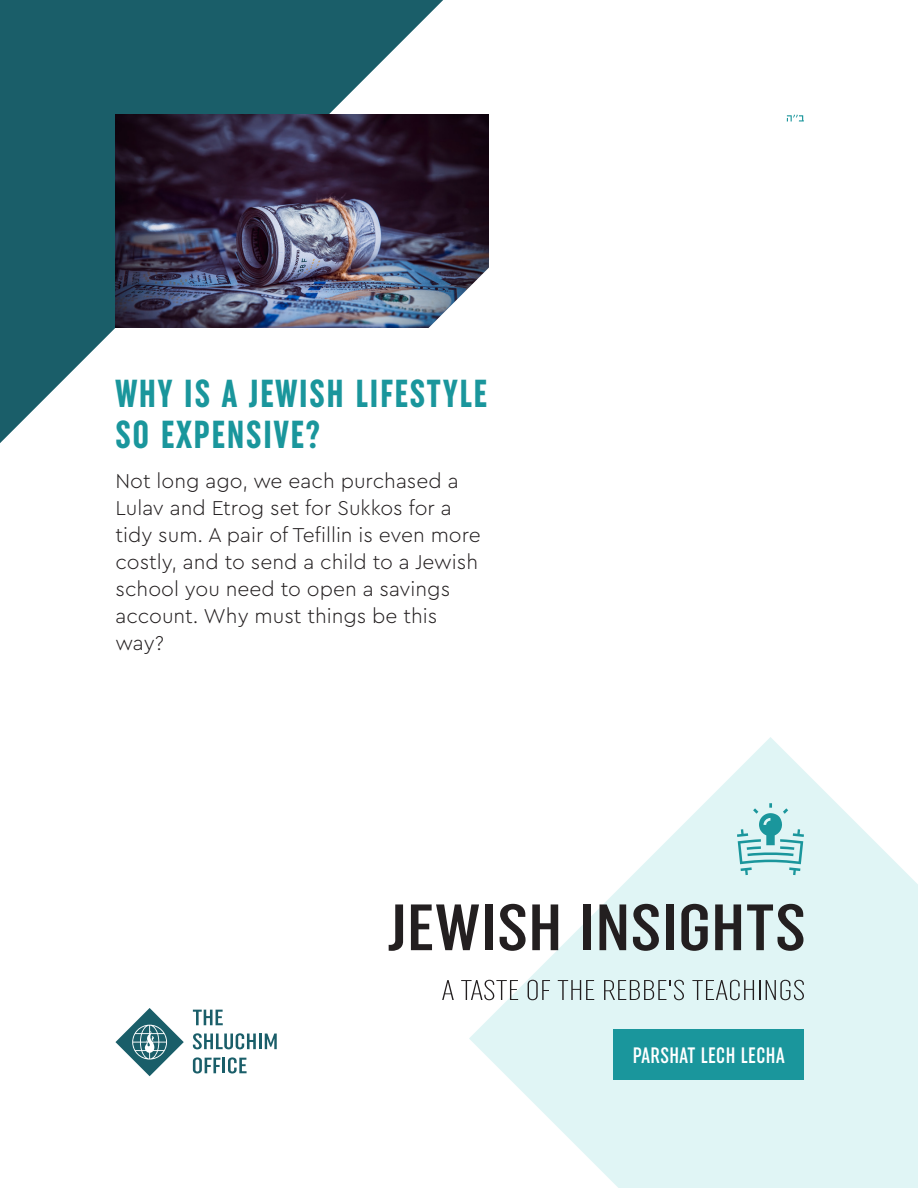
<style>
.page{position:relative;width:918px;height:1188px;background:#fff}
.page>*{position:absolute;margin:0;border:0;box-sizing:border-box;transform-origin:0 0}
.t1{font:700 extra-condensed 39px/40.5px "Uniform";letter-spacing:.04em;color:#1a969c}
.t2{font:500 extra-condensed 22.35px "Uniform";letter-spacing:.02em;color:#fff}
.t3{font:300 21px/27px "Cera GR";color:#231f20}
</style>
<div class="page">
<svg style="left:469px;top:737px;width:449px;height:451px;fill:#e0f5f5"></svg>
<svg style="left:115px;top:1008px;width:69px;height:68px"></svg>
<svg style="left:193px;top:1010px;width:30px;height:15px"></svg>
<svg style="left:193px;top:1033px;width:63px;height:16px"></svg>
<hr style="left:259px;top:1034px;width:3px;height:15px;background:#1a5e69">
<svg style="left:265px;top:1034px;width:12px;height:15px"></svg>
<svg style="left:193px;top:1057px;width:27px;height:17px"></svg>
<hr style="left:222px;top:1058px;width:3px;height:15px;background:#1a5e69">
<svg style="left:228px;top:1057px;width:19px;height:17px"></svg>
<svg style="left:0;top:0;width:443px;height:443px;fill:#1a5e69"></svg>
<svg style="left:787px;top:115px;width:17px;height:6px"></svg>
<svg style="left:737px;top:803px;width:67px;height:72px;background:#addcde"></svg>
<div style="left:613px;top:1029px;width:191px;height:51px;background:#1a969c"></div>
<svg style="left:442px;top:980px;width:12px;height:20px"></svg>
<svg style="left:461px;top:980px;width:57px;height:20px"></svg>
<svg style="left:528px;top:980px;width:22px;height:20px"></svg>
<svg style="left:558px;top:980px;width:36px;height:20px"></svg>
<svg style="left:604px;top:980px;width:80px;height:20px;background:#b4c3c4"></svg>
<svg style="left:692px;top:980px;width:62px;height:20px"></svg>
<hr style="left:759px;top:980px;width:2px;height:20px;background:#231f20">
<svg style="left:766px;top:980px;width:38px;height:20px"></svg>
<svg style="left:389px;top:904px;width:14px;height:47px"></svg>
<svg style="left:411px;top:904px;width:68px;height:46px"></svg>
<div style="left:485px;top:904px;width:8px;height:46px;background:#231f20"></div>
<svg style="left:500px;top:904px;width:26px;height:47px"></svg>
<svg style="left:532px;top:904px;width:26px;height:46px"></svg>
<div style="left:583px;top:904px;width:8px;height:46px;background:#231f20"></div>
<svg style="left:600px;top:904px;width:26px;height:46px"></svg>
<svg style="left:633px;top:904px;width:26px;height:47px"></svg>
<div style="left:666px;top:904px;width:8px;height:46px;background:#231f20"></div>
<svg style="left:681px;top:904px;width:27px;height:47px"></svg>
<svg style="left:715px;top:904px;width:26px;height:46px"></svg>
<svg style="left:747px;top:904px;width:56px;height:47px;background:#929d9d"></svg>
<img style="left:115px;top:115px;width:373px;height:213px">
<svg style="left:415px;top:254px;width:74px;height:160px"></svg>
<p class="t1" style="left:115px;top:373px;width:373px">WHY IS A JEWISH LIFESTYLE<br>SO EXPENSIVE?</p>
<p class="t3" style="left:115px;top:468px;width:367px">Not long ago, we each purchased a<br>Lulav and Etrog set for Sukkos for a tidy sum A. pair of Tefillin is even more costly, and to send a child to a Jewish school you need to open a savings account. Why must things be this way?</p>
<p class="t2" style="left:633px;top:1042px;width:153px">PARSHAT LECH LECHA</p>
</div>
